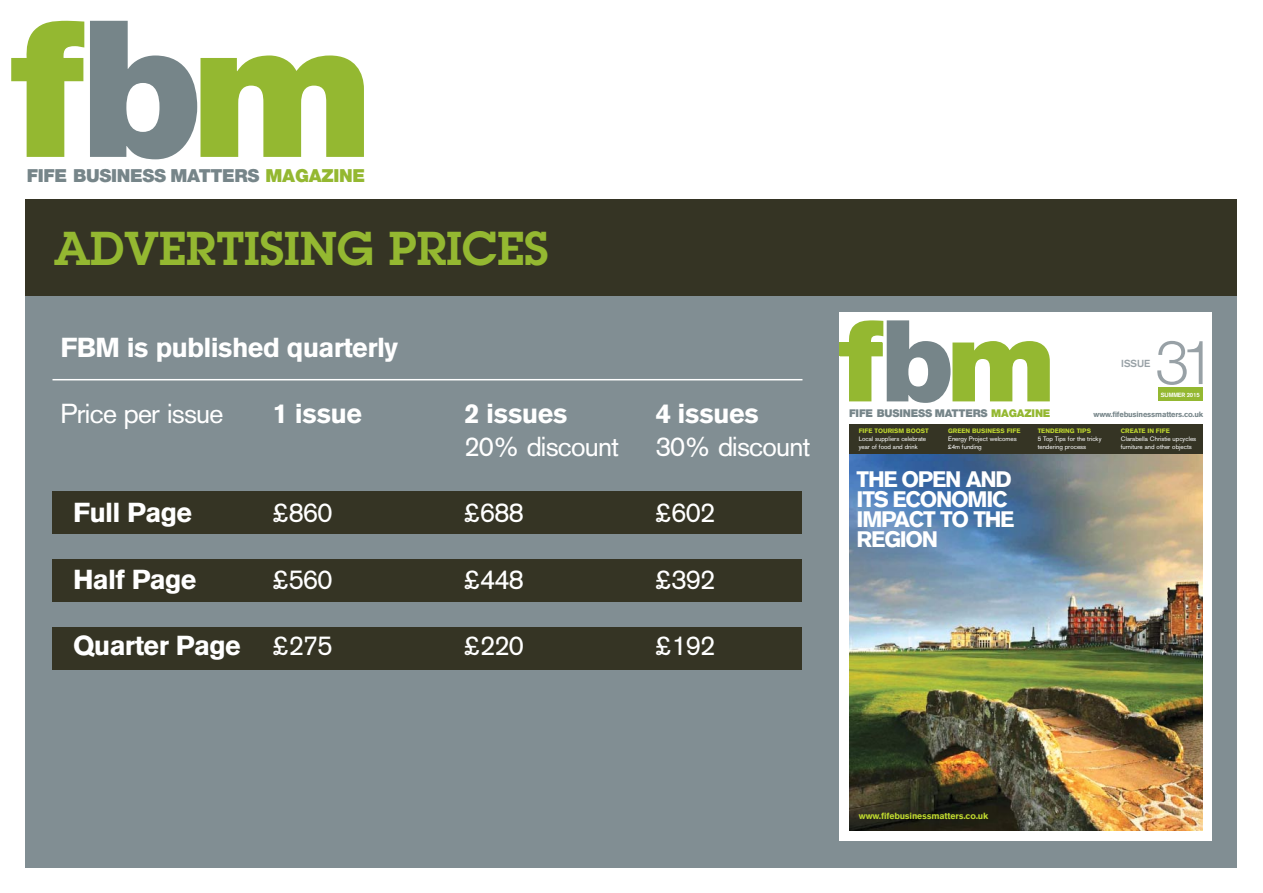
<style>
.page{position:relative;width:1263px;height:893px;background:#fff}
.page>*{position:absolute;margin:0;border:0;box-sizing:border-box;transform-origin:0 0}
.t1{font:900 190.5px "Helvetica Neue";color:#94b831}
.t2{font:900 113.4px "Helvetica Neue";color:#94b831}
.t3{font:300 61.05px "Helvetica Neue";color:#98a1a6}
.t4{font:600 46.5px "Lubalin Graph";color:#94b831}
.t5{font:900 27px "Akzidenz Grotesk";letter-spacing:-.03em;color:#fff}
.t6{font:27px "Akzidenz Grotesk";letter-spacing:-.03em;color:#fff}
.t7{font:900 22.05px/20.1px "Akzidenz Grotesk";letter-spacing:-.055em;color:#fff}
.t8{font:900 18px "Helvetica Neue";letter-spacing:-.015em;color:#768589}
.t9{font:900 10.65px "Helvetica Neue";letter-spacing:-.015em;color:#768589}
.t10{font:700 10.05px "Akzidenz Grotesk";color:#98a1a6}
.t11{font:900 8.85px "Akzidenz Grotesk";letter-spacing:-.025em;color:#bed72f}
.t12{font:900 7.5px "Akzidenz Grotesk";letter-spacing:-.03em;color:#768589}
.t13{font:6.3px/7.8px "Akzidenz Grotesk";color:#fff}
.t14{font:900 6.3px "Akzidenz Grotesk";color:#bed72f}
.t15{font:700 6px "Akzidenz Grotesk";letter-spacing:-.025em;color:#fff}
.s1{color:#768589}
.s2{color:#94b831}
.s3{font-weight:400}
</style>
<div class="page">
<div style="left:26px;top:199px;width:1211px;height:97px;background:#353424"></div>
<div style="left:26px;top:296px;width:1211px;height:571px;background:#818e93"></div>
<div style="left:840px;top:312px;width:372px;height:528px;background:#fff"></div>
<img style="left:849px;top:453px;width:354px;height:377px">
<div style="left:849px;top:424px;width:354px;height:29px;background:#353424"></div>
<div style="left:840px;top:342px;width:42px;height:14px;background:#94b831"></div>
<div style="left:1158px;top:387px;width:44px;height:14px;background:#94b831"></div>
<hr style="left:52px;top:379px;width:750px;height:1px;background:#fff">
<div style="left:52px;top:490px;width:750px;height:43px;background:#353424"></div>
<div style="left:52px;top:558px;width:750px;height:43px;background:#353424"></div>
<div style="left:52px;top:626px;width:750px;height:43px;background:#353424"></div>
<h1 class="t1" style="left:10px;top:21px;width:365px">f<span class="s1">b</span>m</h1>
<h3 class="t8" style="left:27px;top:169px;width:340px">FIFE BUSINESS MATTERS <span class="s2">MAGAZINE</span></h3>
<h3 class="t4" style="left:54px;top:232px;width:496px">ADVERTISING PRICES</h3>
<h3 class="t5" style="left:60px;top:337px;width:339px">FBM is published quarterly</h3>
<h3 class="t6" style="left:60px;top:404px;width:165px">Price per issue</h3>
<h3 class="t5" style="left:273px;top:404px;width:91px">1 issue</h3>
<h3 class="t5" style="left:464px;top:404px;width:105px">2 issues</h3>
<h3 class="t5" style="left:656px;top:404px;width:105px">4 issues</h3>
<h3 class="t6" style="left:464px;top:436px;width:156px">20% discount</h3>
<h3 class="t6" style="left:656px;top:436px;width:156px">30% discount</h3>
<h3 class="t5" style="left:73px;top:503px;width:121px">Full Page</h3>
<h3 class="t6" style="left:273px;top:503px;width:61px">£860</h3>
<h3 class="t6" style="left:464px;top:503px;width:61px">£688</h3>
<h3 class="t6" style="left:656px;top:503px;width:61px">£602</h3>
<h3 class="t5" style="left:73px;top:569px;width:125px">Half Page</h3>
<h3 class="t6" style="left:273px;top:569px;width:61px">£560</h3>
<h3 class="t6" style="left:464px;top:569px;width:61px">£448</h3>
<h3 class="t6" style="left:656px;top:569px;width:61px">£392</h3>
<h3 class="t5" style="left:73px;top:636px;width:261px">Quarter Page <span class="s3">£275</span></h3>
<h3 class="t6" style="left:464px;top:636px;width:61px">£220</h3>
<h3 class="t6" style="left:656px;top:636px;width:61px">£192</h3>
<h2 class="t2" style="left:839px;top:320px;width:218px">f<span class="s1">b</span>m</h2>
<h3 class="t9" style="left:849px;top:409px;width:203px">FIFE BUSINESS MATTERS <span class="s2">MAGAZINE</span></h3>
<p class="t14" style="left:859px;top:428px;width:71px">FIFE TOURISM BOOST</p>
<p class="t13" style="left:859px;top:435px;width:69px">Local suppliers celebrate year of food and drink</p>
<h3 class="t3" style="left:1155px;top:340px;width:62px">31</h3>
<h3 class="t10" style="left:1121px;top:360px;width:31px">ISSUE</h3>
<p class="t15" style="left:1161px;top:393px;width:40px">SUMMER 2015</p>
<p class="t12" style="left:1094px;top:411px;width:111px">www.fifebusinessmatters.co.uk</p>
<p class="t14" style="left:948px;top:428px;width:74px">GREEN BUSINESS FIFE</p>
<p class="t13" style="left:948px;top:435px;width:70px">Energy Project welcomes £4m funding</p>
<p class="t14" style="left:1038px;top:428px;width:55px">TENDERING TIPS</p>
<p class="t13" style="left:1038px;top:435px;width:65px">5 Top Tips for the tricky tendering process</p>
<p class="t14" style="left:1121px;top:428px;width:50px">CREATE IN FIFE</p>
<p class="t13" style="left:1121px;top:435px;width:77px">Clarabella Christie upcycles furniture and other objects</p>
<h3 class="t7" style="left:857px;top:470px;width:159px">THE OPEN AND<br>ITS ECONOMIC<br>IMPACT TO THE<br>REGION</h3>
<h3 class="t11" style="left:859px;top:812px;width:131px">www.fifebusinessmatters.co.uk</h3>
</div>
